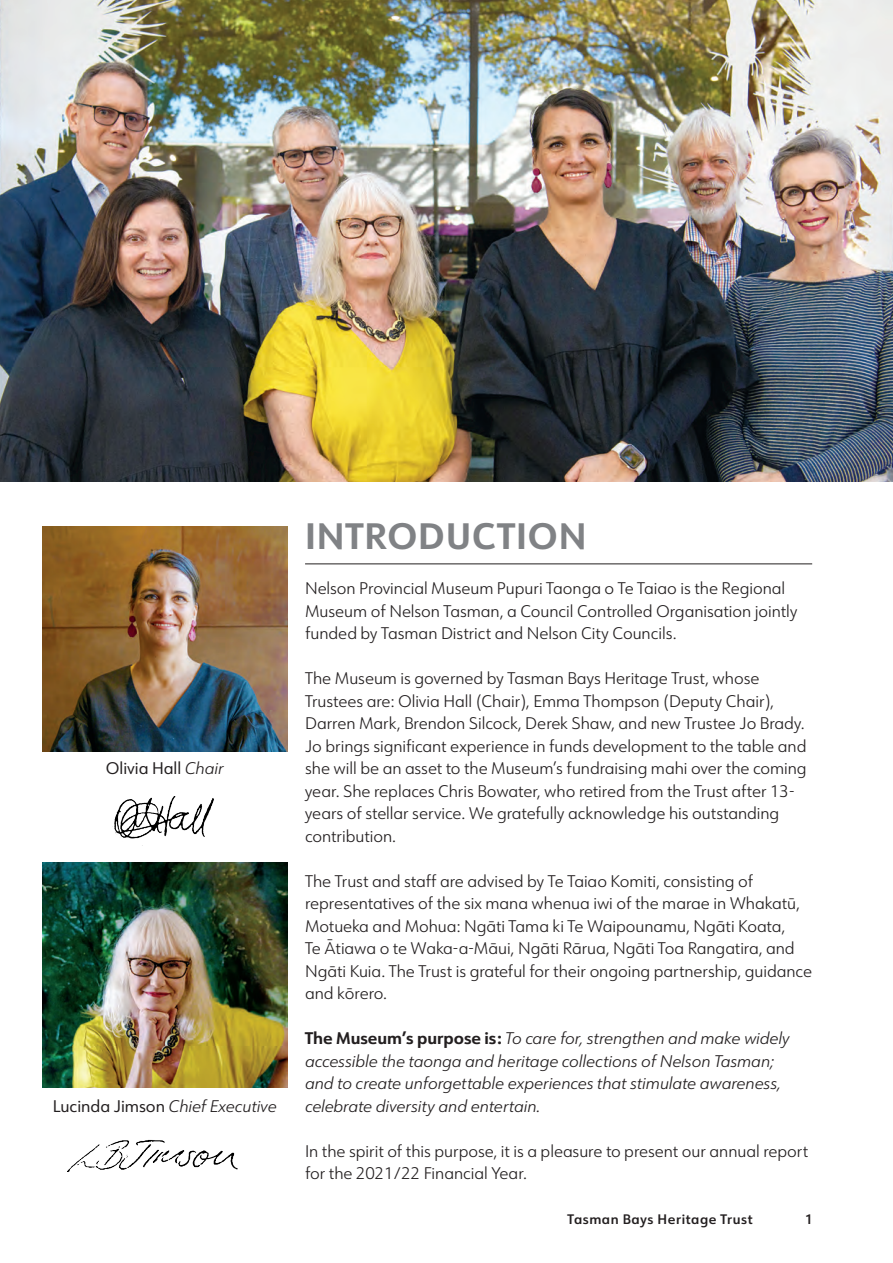
<style>
.page{position:relative;width:893px;height:1263px;background:#fff}
.page>*{position:absolute;margin:0;border:0;box-sizing:border-box;transform-origin:0 0}
.t1{font:700 36px "URW Form";letter-spacing:.025em;color:#808285}
.t2{font:300 16.5px/22.5px "URW Form";letter-spacing:-.005em;color:#231f20}
.t3{font:italic 300 16.5px/22.5px "URW Form";letter-spacing:-.005em;color:#231f20}
.t4{font:16.5px "URW Form";letter-spacing:-.005em;color:#231f20}
.t5{font:600 13.5px "URW Form";letter-spacing:.04em;color:#231f20}
.s1{font-weight:300;font-style:italic}
.s2{font-weight:400;font-style:normal}
.s3{font-weight:700;font-style:normal}
</style>
<div class="page">
<img style="left:0;top:0;width:893px;height:482px">
<img style="left:43px;top:527px;width:244px;height:225px">
<img style="left:43px;top:863px;width:244px;height:225px">
<hr style="left:305px;top:564px;width:507px;height:1px;background:#231f20">
<img style="left:114px;top:797px;width:100px;height:42px">
<img style="left:67px;top:1139px;width:171px;height:33px">
<p class="t4" style="left:106px;top:757px;width:119px">Olivia Hall <span class="s1">Chair</span></p>
<p class="t3" style="left:53px;top:1094px;width:226px"><span class="s2">Lucinda Jimson</span> Chief Executive</p>
<h1 class="t1" style="left:305px;top:511px;width:283px">INTRODUCTION</h1>
<p class="t2" style="left:305px;top:576px;width:494px">Nelson Provincial Museum Pupuri Taonga o Te Taiao is the Regional<br>Museum of Nelson Tasman, a Council Controlled Organisation jointly funded by Tasman District and Nelson City Councils.</p>
<p class="t2" style="left:305px;top:666px;width:503px">The Museum is governed by Tasman Bays Heritage Trust, whose Trustees are: Olivia Hall (Chair), Emma Thompson (Deputy Chair), Darren Mark, Brendon Silcock, Derek Shaw, and new Trustee Jo Brady.<br>Jo brings significant experience in funds development to the table and she will be an asset to the Museum’s fundraising mahi over the coming year. She replaces Chris Bowater, who retired from the Trust after 13- years of stellar service. We gratefully acknowledge his outstanding contribution.</p>
<p class="t2" style="left:305px;top:869px;width:509px">The Trust and staff are advised by Te Taiao Komiti, consisting of representatives of the six mana whenua iwi of the marae in Whakatū, Motueka and Mohua: Ngāti Tama ki Te Waipounamu, Ngāti Koata,<br>Te Ātiawa o te Waka-a-Māui, Ngāti Rārua, Ngāti Toa Rangatira, and Ngāti Kuia. The Trust is grateful for their ongoing partnership, guidance and kōrero.</p>
<p class="t3" style="left:305px;top:1026px;width:486px"><span class="s3">The Museum’s purpose is:</span> To care for, strengthen and make widely accessible the taonga and heritage collections of Nelson Tasman; and to create unforgettable experiences that stimulate awareness, celebrate diversity and entertain.</p>
<p class="t2" style="left:305px;top:1139px;width:505px">In the spirit of this purpose, it is a pleasure to present our annual report for the 2021/22 Financial Year.</p>
<p class="t5" style="left:568px;top:1210px;width:186px">Tasman Bays Heritage Trust</p>
<p class="t5" style="left:805px;top:1210px;width:9px">1</p>
</div>
